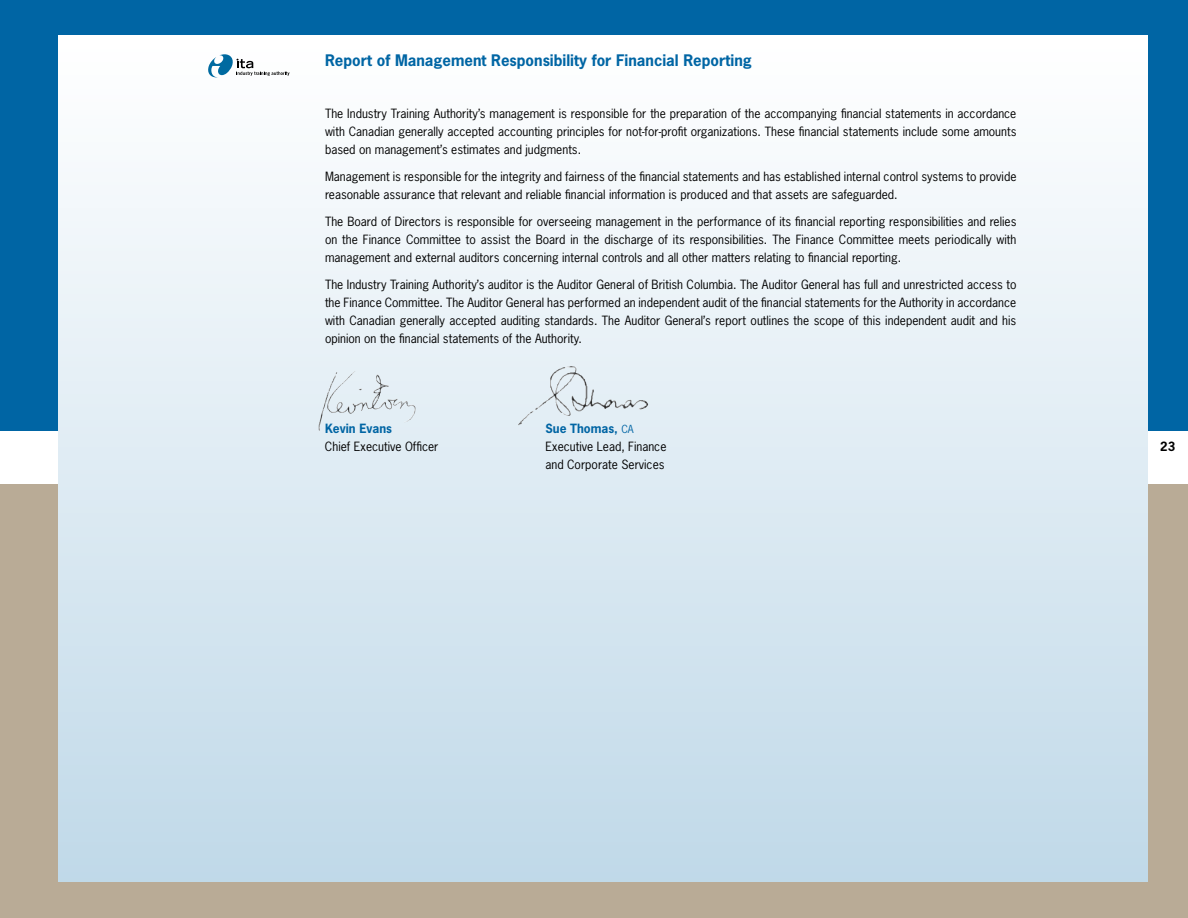
<style>
.page{position:relative;width:1188px;height:918px;background:#fff}
.page>*{position:absolute;margin:0;border:0;box-sizing:border-box;transform-origin:0 0}
.t1{font:700 15px "News Gothic";color:#0065a4}
.t2{font:12px/18px "News Gothic";color:#000;text-align:justify}
.t3{font:700 12px "News Gothic";color:#0065a4}
.t4{font:700 12px "News Gothic";color:#000}
.s1{font-weight:400;font-size:10.5px}
</style>
<div class="page">
<div style="left:0;top:484px;width:1188px;height:434px;background:#b9ab96"></div>
<div style="left:0;top:0;width:1188px;height:430px;background:#0065a4"></div>
<div style="left:58px;top:35px;width:1090px;height:846px;background:linear-gradient(to bottom,#fff,#c0d9e8)"></div>
<svg style="left:208px;top:54px;width:82px;height:25px;background:#c8d7df"></svg>
<img style="left:335px;top:371px;width:45px;height:42px">
<img style="left:551px;top:366px;width:24px;height:28px">
<p class="t1" style="left:325px;top:50px;width:428px">Report of Management Responsibility for Financial Reporting</p>
<p class="t2" style="left:325px;top:104px;width:693px">The Industry Training Authority’s management is responsible for the preparation of the accompanying financial statements in accordance with Canadian generally accepted accounting principles for not-for-profit organizations. These financial statements include some amounts based on management’s estimates and judgments.</p>
<p class="t2" style="left:325px;top:167px;width:693px">Management is responsible for the integrity and fairness of the financial statements and has established internal control systems to provide reasonable assurance that relevant and reliable financial information is produced and that assets are safeguarded.</p>
<p class="t2" style="left:325px;top:212px;width:693px">The Board of Directors is responsible for overseeing management in the performance of its financial reporting responsibilities and relies on the Finance Committee to assist the Board in the discharge of its responsibilities. The Finance Committee meets periodically with management and external auditors concerning internal controls and all other matters relating to financial reporting.</p>
<p class="t2" style="left:325px;top:275px;width:693px">The Industry Training Authority’s auditor is the Auditor General of British Columbia. The Auditor General has full and unrestricted access to the Finance Committee. The Auditor General has performed an independent audit of the financial statements for the Authority in accordance with Canadian generally accepted auditing standards. The Auditor General’s report outlines the scope of this independent audit and his opinion on the financial statements of the Authority.</p>
<p class="t3" style="left:325px;top:420px;width:69px">Kevin Evans</p>
<p class="t3" style="left:546px;top:420px;width:90px">Sue Thomas, <span class="s1">CA</span></p>
<p class="t2" style="left:325px;top:437px;width:115px">Chief Executive Officer</p>
<p class="t2" style="left:545px;top:437px;width:123px">Executive Lead, Finance and Corporate Services</p>
<p class="t4" style="left:1160px;top:438px;width:16px">23</p>
</div>
